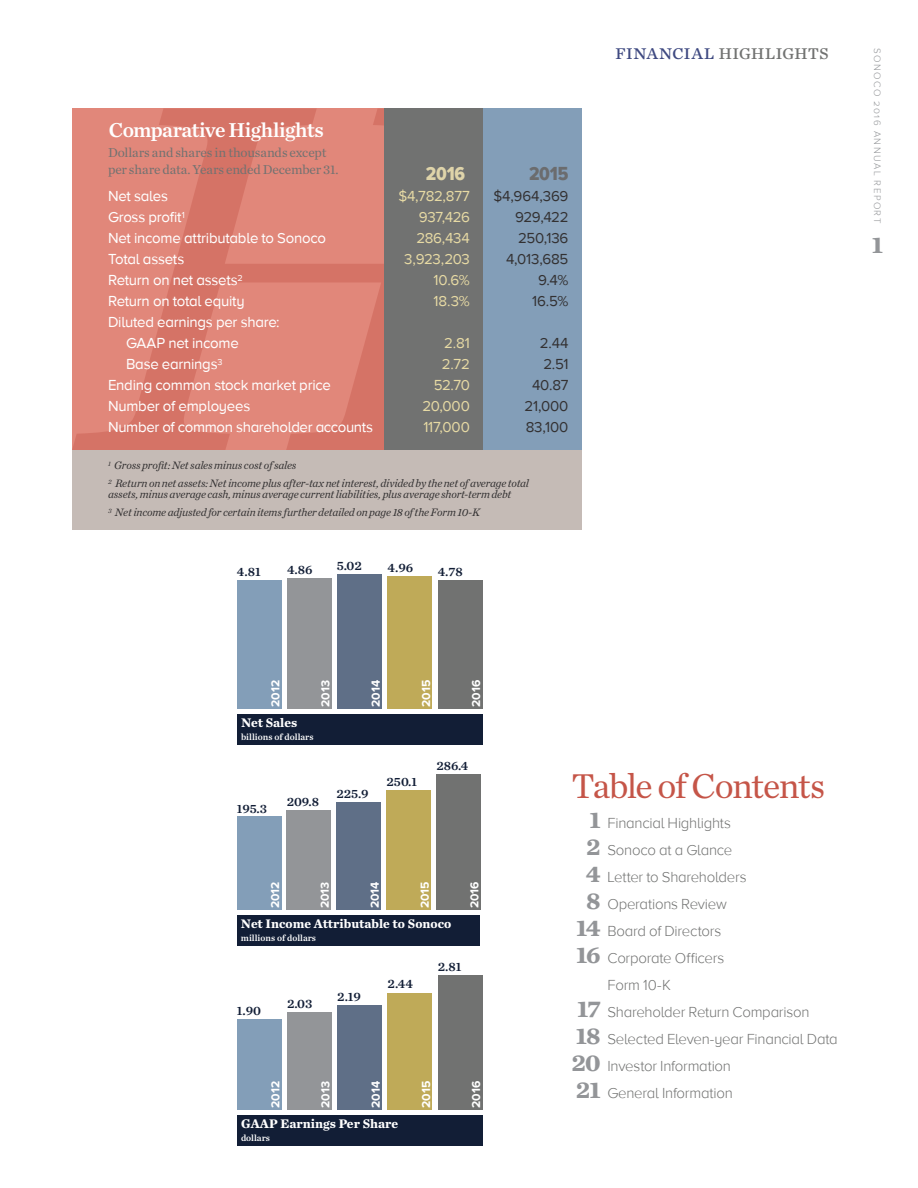
<style>
.page{position:relative;width:918px;height:1188px;background:#fff}
.page>*{position:absolute;margin:0;border:0;box-sizing:border-box;transform-origin:0 0}
.t1{font:36px "Chronicle Text G1";color:#c55548}
.t2{font:700 24.3px "Chronicle Text G4";color:#939598}
.t3{font:21px "Chronicle Text G1 Semi";color:#fff}
.t4{font:21px "Chronicle Text G1";color:#717271}
.t5{font:19.5px "Proxima Nova A Cond Extrabld";color:#dfd4aa}
.t6{font:19.5px "Proxima Nova A Cond Extrabld";color:#6b6c6e}
.t7{font:15px "Proxima Nova A";letter-spacing:-.02em;color:#fff}
.text16-letter{font:300 15px "Proxima Nova A";letter-spacing:-.02em;color:#717271}
.t8{font:15px "Proxima Nova A";letter-spacing:-.02em;color:#e7daa4}
.t9{font:15px "Proxima Nova A";letter-spacing:-.015em;color:#333132}
.cutlines_16{font:13.5px "Chronicle Text G1";letter-spacing:-.015em;color:#717271}
.t10{font:13.05px "Chronicle Text G1 Semi";color:#121e36}
.t11{font:700 13.05px "Chronicle Text G1";color:#fff}
.t12{font:700 12.9px "Chronicle Text G1";color:#fff}
.t13{font:12.9px "Chronicle Text G1 Semi";color:#121e36}
.t14{font:700 12.15px "Proxima Nova A";color:#fff}
.t15{font:700 12px "Proxima Nova A";color:#fff}
.footnote{font:italic 11.25px/10.5px "Chronicle Text G1";letter-spacing:-.02em;color:#333132}
.t16{font:300 9.75px "Proxima Nova S";letter-spacing:.15em;color:#939598}
.t17{font:9.3px "Chronicle Text G1 Semi";color:#fff}
.s1{color:#3e4981}
.s2{font-family:"Chronicle Text G4";font-weight:700;font-size:24.3px;color:#939598}
</style>
<div class="page">
<div style="left:237px;top:817px;width:44px;height:93px;background:#839eb8"></div>
<div style="left:287px;top:810px;width:44px;height:100px;background:#939598"></div>
<div style="left:436px;top:774px;width:45px;height:136px;background:#717271"></div>
<div style="left:337px;top:802px;width:44px;height:108px;background:#5f6f87"></div>
<div style="left:387px;top:791px;width:44px;height:119px;background:#bfaa58"></div>
<div style="left:237px;top:915px;width:243px;height:31px;background:#121e36"></div>
<div style="left:237px;top:580px;width:45px;height:129px;background:#839eb8"></div>
<div style="left:287px;top:578px;width:45px;height:131px;background:#939598"></div>
<div style="left:438px;top:581px;width:44px;height:128px;background:#717271"></div>
<div style="left:337px;top:574px;width:45px;height:135px;background:#5f6f87"></div>
<div style="left:388px;top:576px;width:44px;height:133px;background:#bfaa58"></div>
<div style="left:237px;top:714px;width:245px;height:31px;background:#121e36"></div>
<div style="left:237px;top:1019px;width:45px;height:91px;background:#839eb8"></div>
<div style="left:287px;top:1013px;width:45px;height:97px;background:#939598"></div>
<div style="left:438px;top:975px;width:44px;height:135px;background:#717271"></div>
<div style="left:337px;top:1005px;width:45px;height:105px;background:#5f6f87"></div>
<div style="left:388px;top:993px;width:44px;height:117px;background:#bfaa58"></div>
<div style="left:237px;top:1115px;width:245px;height:31px;background:#121e36"></div>
<svg style="left:72px;top:108px;width:312px;height:342px;background:#dd8174"></svg>
<div style="left:483px;top:108px;width:99px;height:342px;background:#839eb8"></div>
<div style="left:384px;top:108px;width:99px;height:342px;background:#717271"></div>
<div style="left:72px;top:450px;width:510px;height:79px;background:#c5bbb6"></div>
<p class="t3" style="left:109px;top:113px;width:216px">Comparative Highlights</p>
<p class="cutlines_16" style="left:108px;top:142px;width:220px">Dollars and shares in thousands except</p>
<p class="cutlines_16" style="left:108px;top:159px;width:232px">per share data. Years ended December 31.</p>
<p class="t5" style="left:426px;top:163px;width:41px">2016</p>
<p class="t6" style="left:529px;top:163px;width:41px">2015</p>
<p class="t7" style="left:108px;top:188px;width:61px">Net sales</p>
<p class="t8" style="left:398px;top:188px;width:73px">$4,782,877</p>
<p class="t9" style="left:493px;top:188px;width:77px">$4,964,369</p>
<p class="t7" style="left:108px;top:209px;width:78px">Gross profit<sup>1</sup></p>
<p class="t8" style="left:419px;top:209px;width:52px">937,426</p>
<p class="t9" style="left:515px;top:209px;width:55px">929,422</p>
<p class="t7" style="left:108px;top:230px;width:220px">Net income attributable to Sonoco</p>
<p class="t8" style="left:416px;top:230px;width:55px">286,434</p>
<p class="t9" style="left:518px;top:230px;width:52px">250,136</p>
<p class="t7" style="left:108px;top:251px;width:78px">Total assets</p>
<p class="t8" style="left:404px;top:251px;width:67px">3,923,203</p>
<p class="t9" style="left:506px;top:251px;width:64px">4,013,685</p>
<p class="t7" style="left:108px;top:272px;width:136px">Return on net assets<sup>2</sup></p>
<p class="t8" style="left:434px;top:272px;width:38px">10.6%</p>
<p class="t9" style="left:538px;top:272px;width:32px">9.4%</p>
<p class="t7" style="left:108px;top:293px;width:138px">Return on total equity</p>
<p class="t8" style="left:434px;top:293px;width:38px">18.3%</p>
<p class="t9" style="left:532px;top:293px;width:38px">16.5%</p>
<p class="t7" style="left:108px;top:314px;width:173px">Diluted earnings per share:</p>
<p class="t7" style="left:126px;top:335px;width:114px">GAAP net income</p>
<p class="t8" style="left:444px;top:335px;width:27px">2.81</p>
<p class="t9" style="left:540px;top:335px;width:30px">2.44</p>
<p class="t7" style="left:126px;top:356px;width:98px">Base earnings<sup>3</sup></p>
<p class="t8" style="left:442px;top:356px;width:29px">2.72</p>
<p class="t9" style="left:543px;top:356px;width:27px">2.51</p>
<p class="t7" style="left:108px;top:377px;width:224px">Ending common stock market price</p>
<p class="t8" style="left:434px;top:377px;width:38px">52.70</p>
<p class="t9" style="left:532px;top:377px;width:38px">40.87</p>
<p class="t7" style="left:108px;top:398px;width:144px">Number of employees</p>
<p class="t8" style="left:422px;top:398px;width:49px">20,000</p>
<p class="t9" style="left:524px;top:398px;width:46px">21,000</p>
<p class="t7" style="left:108px;top:419px;width:267px">Number of common shareholder accounts</p>
<p class="t8" style="left:423px;top:419px;width:48px">117,000</p>
<p class="t9" style="left:526px;top:419px;width:44px">83,100</p>
<p class="footnote" style="left:108px;top:460px;width:190px"><sup>1</sup> Gross profit: Net sales minus cost of sales</p>
<p class="footnote" style="left:108px;top:478px;width:423px"><sup>2</sup> Return on net assets: Net income plus after-tax net interest, divided by the net of average total assets, minus average cash, minus average current liabilities, plus average short-term debt</p>
<p class="footnote" style="left:108px;top:506px;width:374px"><sup>3</sup> Net income adjusted for certain items further detailed on page 18 of the Form 10-K</p>
<p class="t10" style="left:237px;top:561px;width:25px">4.81</p>
<p class="t10" style="left:287px;top:559px;width:27px">4.86</p>
<p class="t10" style="left:337px;top:555px;width:26px">5.02</p>
<p class="t10" style="left:388px;top:558px;width:27px">4.96</p>
<p class="t10" style="left:438px;top:562px;width:26px">4.78</p>
<p class="t4" style="left:615px;top:36px;width:215px"><span class="s1">financial</span> highlights</p>
<p class="t16" style="left:883px;top:48px;width:177px;rotate:90deg">SONOCO 2016 ANNUAL REPORT</p>
<p class="t2" style="left:872px;top:226px;width:13px">1</p>
<p class="t14" style="left:268px;top:707px;width:28px;rotate:-90deg">2012</p>
<p class="t11" style="left:241px;top:712px;width:58px">Net Sales</p>
<p class="t17" style="left:241px;top:729px;width:74px">billions of dollars</p>
<p class="t14" style="left:319px;top:707px;width:28px;rotate:-90deg">2013</p>
<p class="t14" style="left:369px;top:707px;width:28px;rotate:-90deg">2014</p>
<p class="t14" style="left:419px;top:707px;width:29px;rotate:-90deg">2015</p>
<p class="t14" style="left:469px;top:707px;width:29px;rotate:-90deg">2016</p>
<p class="t13" style="left:387px;top:772px;width:32px">250.1</p>
<p class="t13" style="left:436px;top:756px;width:34px">286.4</p>
<p class="t13" style="left:237px;top:799px;width:32px">195.3</p>
<p class="t13" style="left:287px;top:791px;width:34px">209.8</p>
<p class="t13" style="left:337px;top:783px;width:34px">225.9</p>
<p class="t15" style="left:318px;top:908px;width:28px;rotate:-90deg">2013</p>
<p class="t15" style="left:368px;top:908px;width:28px;rotate:-90deg">2014</p>
<p class="t15" style="left:418px;top:908px;width:28px;rotate:-90deg">2015</p>
<p class="t15" style="left:468px;top:908px;width:28px;rotate:-90deg">2016</p>
<p class="t15" style="left:268px;top:908px;width:28px;rotate:-90deg">2012</p>
<p class="t12" style="left:241px;top:913px;width:212px">Net Income Attributable to Sonoco</p>
<p class="t17" style="left:241px;top:930px;width:77px">millions of dollars</p>
<p class="t10" style="left:237px;top:1001px;width:26px">1.90</p>
<p class="t10" style="left:287px;top:994px;width:27px">2.03</p>
<p class="t10" style="left:337px;top:986px;width:25px">2.19</p>
<p class="t10" style="left:388px;top:974px;width:27px">2.44</p>
<p class="t10" style="left:438px;top:956px;width:25px">2.81</p>
<p class="t14" style="left:319px;top:1108px;width:28px;rotate:-90deg">2013</p>
<p class="t14" style="left:369px;top:1108px;width:28px;rotate:-90deg">2014</p>
<p class="t14" style="left:419px;top:1108px;width:29px;rotate:-90deg">2015</p>
<p class="t14" style="left:469px;top:1108px;width:29px;rotate:-90deg">2016</p>
<p class="t14" style="left:268px;top:1108px;width:28px;rotate:-90deg">2012</p>
<p class="t11" style="left:241px;top:1113px;width:159px">GAAP Earnings Per Share</p>
<p class="t17" style="left:241px;top:1130px;width:31px">dollars</p>
<p class="t1" style="left:572px;top:759px;width:255px">Table of Contents</p>
<p class="text16-letter" style="left:589px;top:815px;width:143px"><span class="s2">1</span> Financial Highlights</p>
<p class="text16-letter" style="left:586px;top:842px;width:148px"><span class="s2">2</span> Sonoco at a Glance</p>
<p class="text16-letter" style="left:586px;top:869px;width:162px"><span class="s2">4</span> Letter to Shareholders</p>
<p class="text16-letter" style="left:586px;top:896px;width:142px"><span class="s2">8</span> Operations Review</p>
<p class="text16-letter" style="left:576px;top:923px;width:147px"><span class="s2">14</span> Board of Directors</p>
<p class="text16-letter" style="left:576px;top:950px;width:150px"><span class="s2">16</span> Corporate Officers</p>
<p class="text16-letter" style="left:608px;top:977px;width:65px">Form 10-K</p>
<p class="text16-letter" style="left:577px;top:1004px;width:234px"><span class="s2">17</span> Shareholder Return Comparison</p>
<p class="text16-letter" style="left:576px;top:1031px;width:264px"><span class="s2">18</span> Selected Eleven-year Financial Data</p>
<p class="text16-letter" style="left:572px;top:1058px;width:161px"><span class="s2">20</span> Investor Information</p>
<p class="text16-letter" style="left:576px;top:1085px;width:159px"><span class="s2">21</span> General Information</p>
</div>
